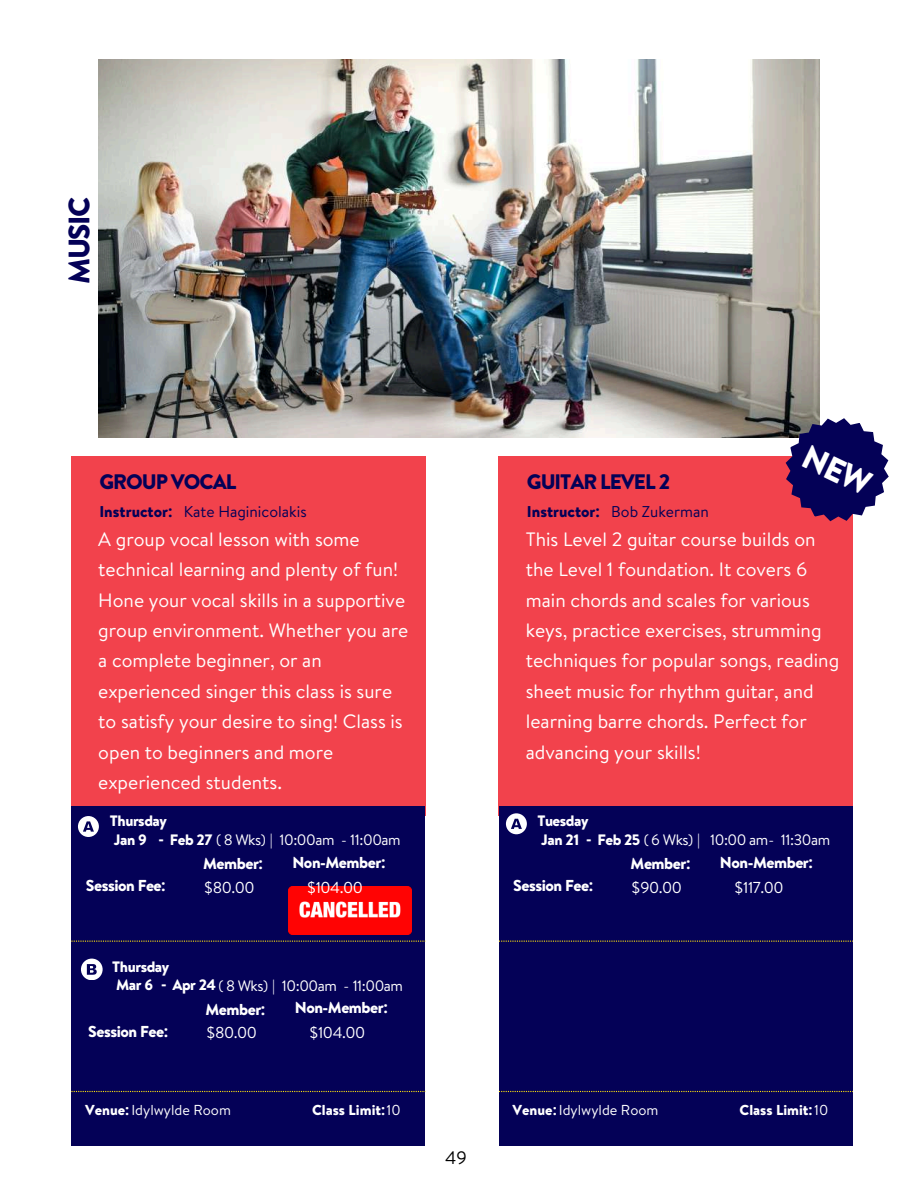
<style>
.page{position:relative;width:918px;height:1188px;background:#fff}
.page>*{position:absolute;margin:0;border:0;box-sizing:border-box;transform-origin:0 0}
.t1{font:900 29.7px "Hv D Trial Brandon Text";letter-spacing:-.05em;color:#040157}
.t2{font:900 21px "Hv D Trial Brandon Text";letter-spacing:-.05em;color:#040157}
.t3{font:19.35px/30.3px "Brandon Text";color:#fff}
.t4{font:18px "Brandon Text";color:#000}
.t5{font:15.9px "Brandon Text";letter-spacing:-.03em;color:#fff}
.t6{font:900 15.9px "Hv D Trial Brandon Text";letter-spacing:-.03em;color:#fff}
.t7{font:900 15.75px "Hv D Trial Brandon Text";letter-spacing:-.03em;color:#fff}
.t8{font:15.6px "Brandon Text";color:#040157}
.t9{font:900 15.6px "Hv D Trial Brandon Text";color:#040157}
.t10{font:15.15px "Brandon Text";letter-spacing:-.03em;color:#fff}
.t11{font:900 15.15px "Hv D Trial Brandon Text";letter-spacing:-.03em;color:#fff}
.t12{font:14.4px "Brandon Text";color:#fff}
.t13{font:900 14.4px "Hv D Trial Brandon Text";color:#fff}
.s1{font-family:"Hv D Trial Brandon Text";font-weight:900}
.s2{font-family:"Noto Sans";font-weight:700}
.s3{font-family:"Brandon Text";font-weight:400}
</style>
<div class="page">
<img style="left:98px;top:59px;width:721px;height:378px">
<div style="left:71px;top:456px;width:354px;height:360px;background:#f2424c"></div>
<div style="left:71px;top:806px;width:354px;height:340px;background:#040157"></div>
<svg style="left:78px;top:816px;width:21px;height:21px"></svg>
<svg style="left:71px;top:941px;width:354px;height:1px"></svg>
<svg style="left:71px;top:1091px;width:354px;height:1px"></svg>
<svg style="left:81px;top:959px;width:21px;height:21px"></svg>
<div style="left:499px;top:456px;width:354px;height:360px;background:#f2424c"></div>
<div style="left:499px;top:806px;width:354px;height:340px;background:#040157"></div>
<svg style="left:499px;top:941px;width:354px;height:1px"></svg>
<svg style="left:499px;top:1091px;width:354px;height:1px"></svg>
<svg style="left:506px;top:813px;width:21px;height:21px"></svg>
<img style="left:289px;top:886px;width:123px;height:49px">
<svg style="left:786px;top:418px;width:103px;height:103px"></svg>
<h1 class="t1" style="left:58px;top:284px;width:89px;rotate:-90deg">MUSIC</h1>
<p class="t2" style="left:99px;top:466px;width:139px">GROUP VOCAL</p>
<p class="t8" style="left:99px;top:501px;width:209px"><span class="s1">Instructor</span><span class="s2">:</span> Kate Haginicolakis</p>
<p class="t3" style="left:98px;top:524px;width:312px">A group vocal lesson with some technical learning and plenty of fun!<br>Hone your vocal skills in a supportive group environment. Whether you are a complete beginner, or an experienced singer this class is sure to satisfy your desire to sing! Class is open to beginners and more experienced students.</p>
<p class="t11" style="left:110px;top:810px;width:59px">Thursday</p>
<p class="t11" style="left:114px;top:828px;width:35px">Jan 9</p>
<p class="t10" style="left:159px;top:829px;width:244px"><span class="s1">- Feb 27</span> ( 8 Wks) | 10:00am - 11:00am</p>
<p class="t6" style="left:86px;top:875px;width:81px">Session Fee<span class="s2">:</span></p>
<p class="t11" style="left:112px;top:956px;width:59px">Thursday</p>
<p class="t7" style="left:203px;top:853px;width:62px">Member<span class="s2">:</span></p>
<p class="t7" style="left:292px;top:851px;width:95px">Non-Member<span class="s2">:</span></p>
<p class="t5" style="left:204px;top:876px;width:52px">$80.00</p>
<p class="t5" style="left:307px;top:876px;width:58px">$104.00</p>
<p class="t11" style="left:116px;top:974px;width:38px">Mar 6</p>
<p class="t10" style="left:161px;top:975px;width:244px"><span class="s1">- Apr 24</span> ( 8 Wks) | 10:00am - 11:00am</p>
<p class="t6" style="left:88px;top:1020px;width:81px">Session Fee<span class="s2">:</span></p>
<p class="t7" style="left:205px;top:998px;width:62px">Member<span class="s2">:</span></p>
<p class="t7" style="left:295px;top:996px;width:95px">Non-Member<span class="s2">:</span></p>
<p class="t5" style="left:206px;top:1021px;width:52px">$80.00</p>
<p class="t5" style="left:309px;top:1021px;width:58px">$104.00</p>
<p class="t12" style="left:85px;top:1100px;width:147px"><span class="s1">Venue</span><span class="s2">:</span>Idylwylde Room</p>
<p class="t13" style="left:312px;top:1100px;width:90px">Class Limit<span class="s2">:</span><span class="s3">10</span></p>
<p class="t4" style="left:445px;top:1145px;width:23px">49</p>
<p class="t2" style="left:527px;top:466px;width:145px">GUITAR LEVEL 2</p>
<p class="t8" style="left:611px;top:501px;width:99px">Bob Zukerman</p>
<p class="t9" style="left:527px;top:501px;width:75px">Instructor<span class="s2">:</span></p>
<p class="t3" style="left:526px;top:524px;width:315px">This Level 2 guitar course builds on the Level 1 foundation. It covers 6 main chords and scales for various keys, practice exercises, strumming techniques for popular songs, reading sheet music for rhythm guitar, and learning barre chords. Perfect for advancing your skills!</p>
<p class="t11" style="left:537px;top:810px;width:53px">Tuesday</p>
<p class="t10" style="left:541px;top:829px;width:290px"><span class="s1">Jan 21 - Feb 25</span> ( 6 Wks) | 10:00 am- 11:30am</p>
<p class="t6" style="left:513px;top:875px;width:81px">Session Fee<span class="s2">:</span></p>
<p class="t7" style="left:631px;top:853px;width:62px">Member<span class="s2">:</span></p>
<p class="t7" style="left:720px;top:851px;width:95px">Non-Member<span class="s2">:</span></p>
<p class="t5" style="left:631px;top:876px;width:52px">$90.00</p>
<p class="t5" style="left:734px;top:876px;width:51px">$117.00</p>
<p class="t12" style="left:513px;top:1100px;width:147px"><span class="s1">Venue</span><span class="s2">:</span>Idylwylde Room</p>
<p class="t13" style="left:740px;top:1100px;width:90px">Class Limit<span class="s2">:</span><span class="s3">10</span></p>
</div>
